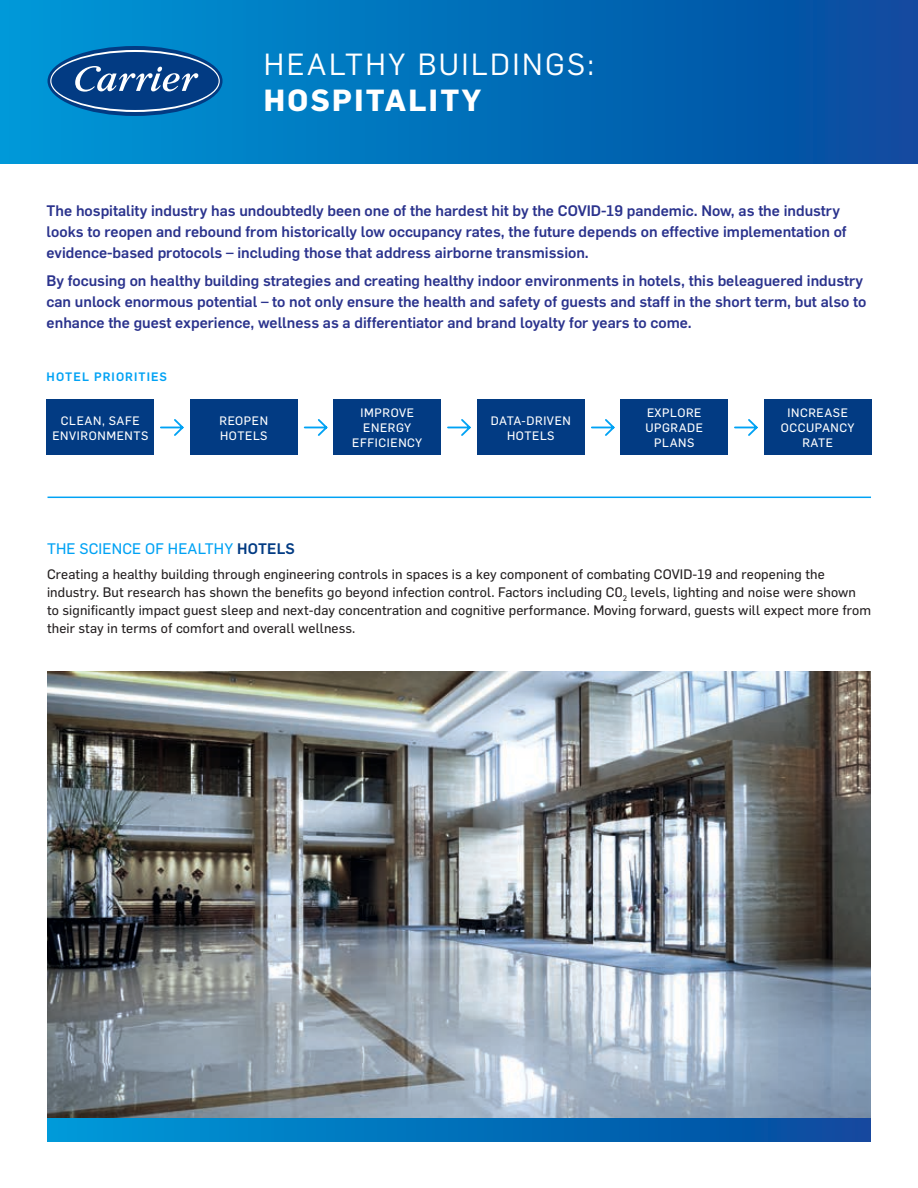
<style>
.page{position:relative;width:918px;height:1188px;background:#fff}
.page>*{position:absolute;margin:0;border:0;box-sizing:border-box;transform-origin:0 0}
.t1{font:30px "Flama";letter-spacing:.08em;color:#fff}
.t2{font:700 30px "Flama";letter-spacing:.08em;color:#fff}
.t3{font:500 15px/21px "Flama";color:#2b338d}
.t4{font:15px "Flama Basic";letter-spacing:.01em;color:#00a2f4}
.t5{font:13.5px/18px "Flama Basic";letter-spacing:.01em;color:#231f20}
.t6{font:12px/15px "Flama Basic";letter-spacing:.05em;color:#fff;text-align:center}
.t7{font:500 12px "Flama";letter-spacing:.09em;color:#00a2f4}
.s1{font-family:"Flama";font-weight:500;color:#023b83}
</style>
<div class="page">
<img style="left:48px;top:672px;width:822px;height:447px">
<div style="left:0;top:0;width:918px;height:163px;background:linear-gradient(to right,#0098d7,#064a9e)"></div>
<div style="left:48px;top:46px;width:175px;height:70px;background:#023b83;border-radius:50%"></div>
<svg style="left:50px;top:50px;width:170px;height:62px"></svg>
<div style="left:48px;top:1119px;width:822px;height:22px;background:linear-gradient(to right,#009ad8,#07489d)"></div>
<hr style="left:48px;top:497px;width:823px;height:1px;background:#00a2f4">
<div style="left:47px;top:399px;width:107px;height:56px;background:#023b83"></div>
<div style="left:190px;top:399px;width:108px;height:56px;background:#023b83"></div>
<svg style="left:160px;top:419px;width:24px;height:17px"></svg>
<div style="left:334px;top:399px;width:107px;height:56px;background:#023b83"></div>
<div style="left:477px;top:399px;width:108px;height:56px;background:#023b83"></div>
<div style="left:621px;top:399px;width:107px;height:56px;background:#023b83"></div>
<div style="left:764px;top:399px;width:107px;height:56px;background:#023b83"></div>
<svg style="left:303px;top:419px;width:25px;height:17px"></svg>
<svg style="left:447px;top:419px;width:24px;height:17px"></svg>
<svg style="left:591px;top:419px;width:24px;height:17px"></svg>
<svg style="left:734px;top:419px;width:24px;height:17px"></svg>
<h1 class="t1" style="left:264px;top:44px;width:332px">HEALTHY BUILDINGS:</h1>
<h1 class="t2" style="left:264px;top:78px;width:219px">HOSPITALITY</h1>
<p class="t3" style="left:47px;top:199px;width:802px">The hospitality industry has undoubtedly been one of the hardest hit by the COVID-19 pandemic. Now, as the industry looks to reopen and rebound from historically low occupancy rates, the future depends on effective implementation of evidence-based protocols – including those that address airborne transmission.</p>
<p class="t3" style="left:47px;top:269px;width:821px">By focusing on healthy building strategies and creating healthy indoor environments in hotels, this beleaguered industry can unlock enormous potential – to not only ensure the health and safety of guests and staff in the short term, but also to enhance the guest experience, wellness as a differentiator and brand loyalty for years to come.</p>
<p class="t7" style="left:47px;top:368px;width:122px">HOTEL PRIORITIES</p>
<p class="t6" style="left:52px;top:412px;width:97px">CLEAN, SAFE<br>ENVIRONMENTS</p>
<p class="t6" style="left:220px;top:412px;width:50px;text-align:left">REOPEN<br>HOTELS</p>
<p class="t6" style="left:352px;top:405px;width:72px">IMPROVE<br>ENERGY<br>EFFICIENCY</p>
<p class="t6" style="left:491px;top:412px;width:82px">DATA-DRIVEN<br>HOTELS</p>
<p class="t6" style="left:645px;top:405px;width:59px">EXPLORE<br>UPGRADE<br>PLANS</p>
<p class="t6" style="left:781px;top:405px;width:75px">INCREASE<br>OCCUPANCY<br>RATE</p>
<p class="t4" style="left:47px;top:538px;width:249px">THE SCIENCE OF HEALTHY <span class="s1">HOTELS</span></p>
<p class="t5" style="left:47px;top:564px;width:826px">Creating a healthy building through engineering controls in spaces is a key component of combating COVID-19 and reopening the industry. But research has shown the benefits go beyond infection control. Factors including C0<sub>2</sub> levels, lighting and noise were shown to significantly impact guest sleep and next-day concentration and cognitive performance. Moving forward, guests will expect more from their stay in terms of comfort and overall wellness.</p>
</div>
